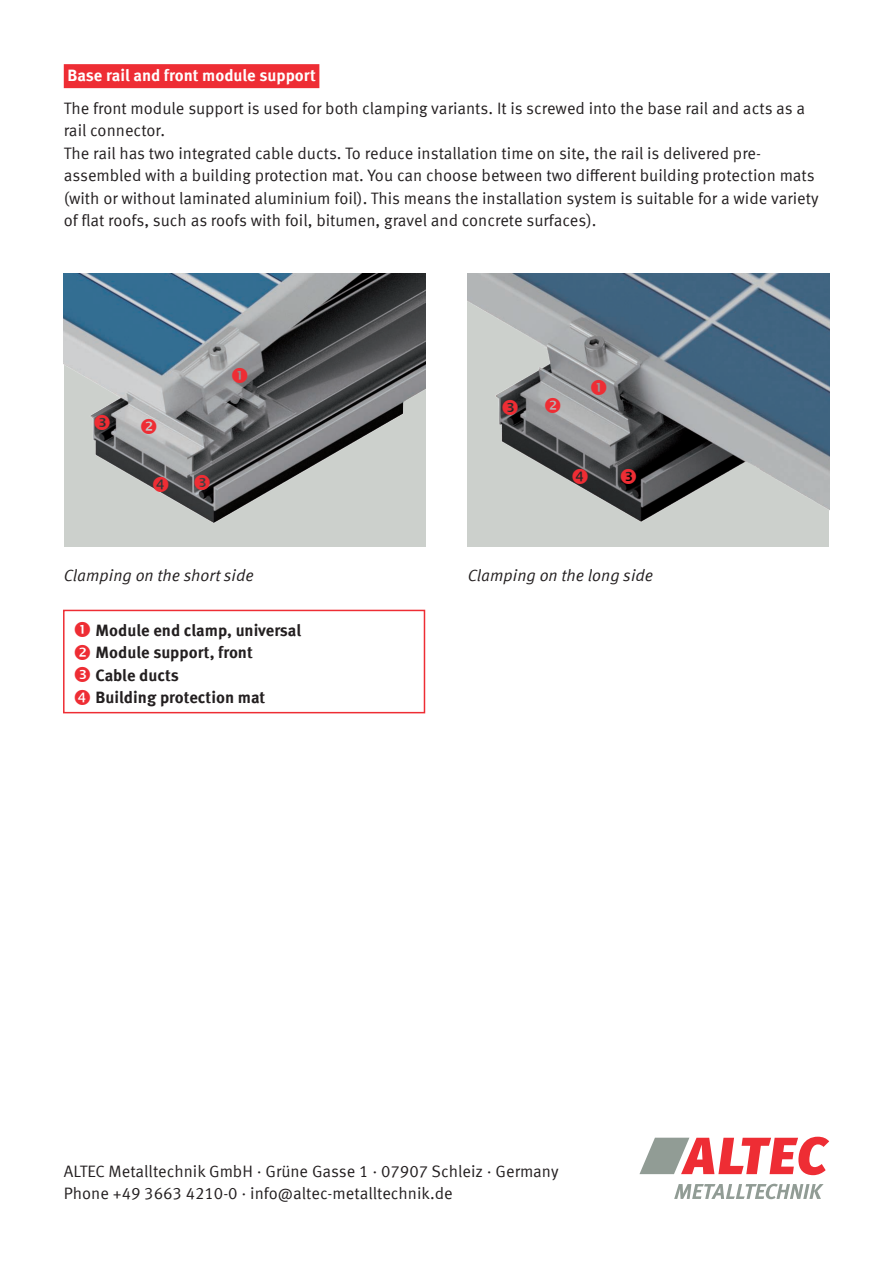
<style>
.page{position:relative;width:893px;height:1263px;background:#fff}
.page>*{position:absolute;margin:0;border:0;box-sizing:border-box;transform-origin:0 0}
.t1{font:16.5px/22.5px "Meta Offc Norm";color:#231f20}
.t2{font:700 16.5px/22.5px "Meta Offc";color:#231f20}
.t3{font:16.5px "Meta Offc Norm Ita";color:#231f20}
.t4{font:700 16.5px "Meta Offc";color:#fff}
</style>
<div class="page">
<svg style="left:639px;top:1137px;width:190px;height:38px"></svg>
<svg style="left:674px;top:1184px;width:150px;height:15px"></svg>
<img style="left:64px;top:274px;width:361px;height:273px">
<div style="left:64px;top:64px;width:255px;height:24px;background:#ee2d34"></div>
<img style="left:468px;top:274px;width:361px;height:273px">
<div style="left:63px;top:610px;width:362px;height:103px;border:2px solid #ee2d34"></div>
<svg style="left:232px;top:367px;width:15px;height:16px"></svg>
<svg style="left:141px;top:418px;width:15px;height:16px"></svg>
<svg style="left:545px;top:397px;width:15px;height:15px"></svg>
<svg style="left:591px;top:380px;width:15px;height:15px"></svg>
<svg style="left:95px;top:415px;width:15px;height:15px"></svg>
<svg style="left:195px;top:475px;width:15px;height:15px"></svg>
<svg style="left:503px;top:399px;width:15px;height:16px"></svg>
<svg style="left:153px;top:477px;width:15px;height:15px"></svg>
<svg style="left:572px;top:469px;width:16px;height:15px"></svg>
<svg style="left:621px;top:469px;width:15px;height:15px"></svg>
<p class="t4" style="left:67px;top:65px;width:250px">Base rail and front module support</p>
<p class="t1" style="left:64px;top:97px;width:756px">The front module support is used for both clamping variants. It is screwed into the base rail and acts as a rail connector.<br>The rail has two integrated cable ducts. To reduce installation time on site, the rail is delivered pre&shy;assembled with a building protection mat. You can choose between two different building protection mats (with or without laminated aluminium foil). This means the installation system is suitable for a wide variety of flat roofs, such as roofs with foil, bitumen, gravel and concrete surfaces).</p>
<p class="t3" style="left:64px;top:565px;width:192px">Clamping on the short side</p>
<p class="t3" style="left:468px;top:565px;width:187px">Clamping on the long side</p>
<p class="t2" style="left:96px;top:619px;width:207px">Module end clamp, universal<br>Module support, front<br>Cable ducts<br>Building protection mat</p>
<p class="t1" style="left:64px;top:1160px;width:496px;text-indent:45px">Metalltechnik GmbH · Grüne Gasse 1 · 07907 Schleiz · Germany<br>Phone +49 3663 4210-0 · info@altec-metalltechnik.de</p>
<p class="t1" style="left:64px;top:1160px;width:19px">ALTEC</p>
</div>
